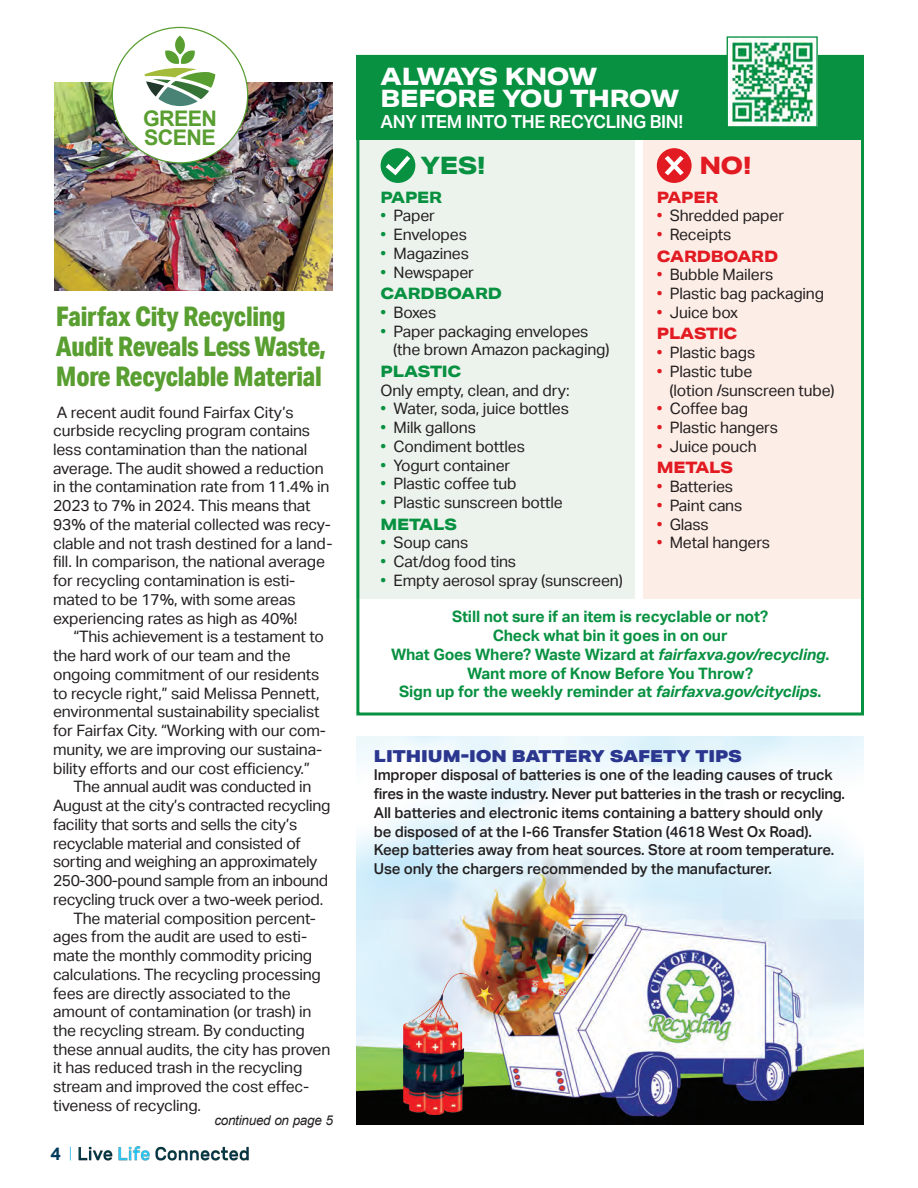
<style>
.page{position:relative;width:918px;height:1188px;background:#fff}
.page>*{position:absolute;margin:0;border:0;box-sizing:border-box;transform-origin:0 0}
.sustaining_member_name{font:800 27px/30px "Aktiv Grotesk Cd";letter-spacing:-.01em;color:#599e30}
.sustaining_member_name-2{font:800 24px "Aktiv Grotesk Ex";letter-spacing:-.02em;color:#fff}
.sustaining_member_name-3{font:800 24px "Aktiv Grotesk Ex";letter-spacing:-.05em;color:#fff}
.sustaining_member_name-4{font:800 24px "Aktiv Grotesk Ex";color:#079141}
.sustaining_member_name-5{font:800 24px "Aktiv Grotesk Ex";color:#e21a21}
.t1{font:700 21.45px "Arial";letter-spacing:-.03em;color:#599e30}
.sustaining_member_name-6{font:600 18px "Aktiv Grotesk";letter-spacing:-.02em;color:#fff}
.t2{font:700 18px "Aktiv Grotesk";color:#00395b}
.sustaining_member_name-7{font:900 16.5px "Aktiv Grotesk Ex";color:#2b368f}
.sustaining_member_name-8{font:15.75px/18.8px "Aktiv Grotesk";letter-spacing:-.01em;color:#231f20}
.sustaining_member_name-9{font:700 15.75px/18.8px "Aktiv Grotesk";letter-spacing:-.01em;color:#079141;text-align:center}
.sustaining_member_name-10{font:800 15.75px "Aktiv Grotesk Ex";letter-spacing:-.01em;color:#079141}
.sustaining_member_name-11{font:800 15.75px "Aktiv Grotesk Ex";letter-spacing:-.01em;color:#e21a21}
.sustaining_member_name-12{font:500 15px/18.8px "Aktiv Grotesk";letter-spacing:-.01em;color:#231f20}
.sustaining_member_name-13{font:italic 13.5px "Arial";letter-spacing:-.02em;color:#231f20}
.s1{color:#079141}
.s2{color:#e21a21}
.s3{font-style:italic}
</style>
<div class="page">
<img style="left:78px;top:1146px;width:171px;height:15px">
<svg style="left:70px;top:1147px;width:1px;height:13px"></svg>
<div style="left:356px;top:122px;width:279px;height:476px;background:#ecf3ec"></div>
<div style="left:644px;top:122px;width:220px;height:476px;background:#fcede6"></div>
<div style="left:356px;top:55px;width:508px;height:84px;background:#079141"></div>
<div style="left:356px;top:55px;width:508px;height:661px;border:3px solid #079141"></div>
<img style="left:55px;top:82px;width:278px;height:209px">
<div style="left:112px;top:27px;width:136px;height:136px;background:#fff;border-radius:50%"></div>
<svg style="left:145px;top:36px;width:70px;height:70px"></svg>
<img style="left:356px;top:737px;width:508px;height:388px">
<img style="left:404px;top:974px;width:90px;height:140px">
<div style="left:381px;top:148px;width:34px;height:35px;background:#079141;border-radius:50%"></div>
<svg style="left:386px;top:156px;width:24px;height:19px"></svg>
<div style="left:657px;top:148px;width:35px;height:35px;background:#e21a21;border-radius:50%"></div>
<svg style="left:665px;top:156px;width:19px;height:19px"></svg>
<img style="left:729px;top:38px;width:87px;height:88px">
<div style="left:727px;top:36px;width:91px;height:92px;border:1px solid #079141"></div>
<p class="t1" style="left:143px;top:105px;width:75px">GREEN</p>
<p class="t1" style="left:144px;top:123px;width:73px">SCENE</p>
<p class="sustaining_member_name" style="left:56px;top:301px;width:272px">Fairfax City Recycling<br>Audit Reveals Less Waste,<br>More Recyclable Material</p>
<p class="sustaining_member_name-8" style="left:53px;top:403px;width:281px">A recent audit found Fairfax City’s curbside recycling program contains less contamination than the national average. The audit showed a reduction in the contamination rate from 11.4% in 2023 to 7% in 2024. This means that 93% of the material collected was recy&shy;clable and not trash destined for a land&shy;fill. In comparison, the national average for recycling contamination is esti&shy;mated to be 17%, with some areas experiencing rates as high as 40%!</p>
<p class="sustaining_member_name-8" style="left:53px;top:628px;width:274px;text-indent:20px">“This achievement is a testament to the hard work of our team and the ongoing commitment of our residents to recycle right,” said Melissa Pennett, environmental sustainability specialist for Fairfax City. “Working with our com&shy;munity, we are improving our sustaina&shy;bility efforts and our cost efficiency.”</p>
<p class="sustaining_member_name-8" style="left:53px;top:778px;width:279px;text-indent:20px">The annual audit was conducted in August at the city’s contracted recycling facility that sorts and sells the city’s recyclable material and consisted of sorting and weighing an approximately 250-300-pound sample from an inbound recycling truck over a two-week period.</p>
<p class="sustaining_member_name-8" style="left:53px;top:909px;width:279px;text-indent:20px">The material composition percent&shy;ages from the audit are used to esti&shy;mate the monthly commodity pricing calculations. The recycling processing fees are directly associated to the amount of contamination (or trash) in the recycling stream. By conducting these annual audits, the city has proven it has reduced trash in the recycling stream and improved the cost effec&shy;tiveness of recycling.</p>
<p class="sustaining_member_name-13" style="left:214px;top:1112px;width:120px">continued on page 5</p>
<p class="t2" style="left:51px;top:1143px;width:12px">4</p>
<p class="sustaining_member_name-3" style="left:381px;top:61px;width:218px">ALWAYS KNOW</p>
<p class="sustaining_member_name-2" style="left:381px;top:83px;width:300px">BEFORE YOU THROW</p>
<p class="sustaining_member_name-6" style="left:381px;top:112px;width:304px">ANY ITEM INTO THE RECYCLING BIN!</p>
<p class="sustaining_member_name-4" style="left:421px;top:150px;width:66px">YES!</p>
<p class="sustaining_member_name-5" style="left:699px;top:150px;width:54px">NO!</p>
<p class="sustaining_member_name-10" style="left:381px;top:187px;width:63px">PAPER</p>
<p class="sustaining_member_name-8" style="left:381px;top:207px;width:56px"><span class="s1">•</span> Paper</p>
<p class="sustaining_member_name-8" style="left:381px;top:225px;width:88px"><span class="s1">•</span> Envelopes</p>
<p class="sustaining_member_name-8" style="left:381px;top:244px;width:90px"><span class="s1">•</span> Magazines</p>
<p class="sustaining_member_name-8" style="left:381px;top:263px;width:95px"><span class="s1">•</span> Newspaper</p>
<p class="sustaining_member_name-10" style="left:381px;top:284px;width:123px">CARDBOARD</p>
<p class="sustaining_member_name-8" style="left:381px;top:303px;width:57px"><span class="s1">•</span> Boxes</p>
<p class="sustaining_member_name-8" style="left:381px;top:322px;width:209px"><span class="s1">•</span> Paper packaging envelopes</p>
<p class="sustaining_member_name-8" style="left:393px;top:341px;width:218px">(the brown Amazon packaging)</p>
<p class="sustaining_member_name-10" style="left:381px;top:361px;width:82px">PLASTIC</p>
<p class="sustaining_member_name-8" style="left:381px;top:381px;width:191px">Only empty, clean, and dry:</p>
<p class="sustaining_member_name-8" style="left:381px;top:400px;width:190px"><span class="s1">•</span> Water, soda, juice bottles</p>
<p class="sustaining_member_name-8" style="left:381px;top:418px;width:97px"><span class="s1">•</span> Milk gallons</p>
<p class="sustaining_member_name-8" style="left:381px;top:437px;width:146px"><span class="s1">•</span> Condiment bottles</p>
<p class="sustaining_member_name-8" style="left:381px;top:456px;width:131px"><span class="s1">•</span> Yogurt container</p>
<p class="sustaining_member_name-8" style="left:381px;top:475px;width:137px"><span class="s1">•</span> Plastic coffee tub</p>
<p class="sustaining_member_name-8" style="left:381px;top:493px;width:184px"><span class="s1">•</span> Plastic sunscreen bottle</p>
<p class="sustaining_member_name-10" style="left:381px;top:514px;width:78px">METALS</p>
<p class="sustaining_member_name-8" style="left:381px;top:534px;width:89px"><span class="s1">•</span> Soup cans</p>
<p class="sustaining_member_name-8" style="left:381px;top:552px;width:137px"><span class="s1">•</span> Cat/dog food tins</p>
<p class="sustaining_member_name-8" style="left:381px;top:571px;width:244px"><span class="s1">•</span> Empty aerosol spray (sunscreen)</p>
<p class="sustaining_member_name-11" style="left:657px;top:187px;width:63px">PAPER</p>
<p class="sustaining_member_name-8" style="left:657px;top:207px;width:129px"><span class="s2">•</span> Shredded paper</p>
<p class="sustaining_member_name-8" style="left:657px;top:225px;width:76px"><span class="s2">•</span> Receipts</p>
<p class="sustaining_member_name-11" style="left:657px;top:246px;width:123px">CARDBOARD</p>
<p class="sustaining_member_name-8" style="left:657px;top:266px;width:118px"><span class="s2">•</span> Bubble Mailers</p>
<p class="sustaining_member_name-8" style="left:657px;top:284px;width:169px"><span class="s2">•</span> Plastic bag packaging</p>
<p class="sustaining_member_name-8" style="left:657px;top:303px;width:83px"><span class="s2">•</span> Juice box</p>
<p class="sustaining_member_name-11" style="left:657px;top:324px;width:82px">PLASTIC</p>
<p class="sustaining_member_name-8" style="left:657px;top:343px;width:100px"><span class="s2">•</span> Plastic bags</p>
<p class="sustaining_member_name-8" style="left:657px;top:362px;width:97px"><span class="s2">•</span> Plastic tube</p>
<p class="sustaining_member_name-8" style="left:670px;top:381px;width:167px">(lotion /sunscreen tube)</p>
<p class="sustaining_member_name-8" style="left:657px;top:400px;width:93px"><span class="s2">•</span> Coffee bag</p>
<p class="sustaining_member_name-8" style="left:657px;top:418px;width:123px"><span class="s2">•</span> Plastic hangers</p>
<p class="sustaining_member_name-8" style="left:657px;top:437px;width:102px"><span class="s2">•</span> Juice pouch</p>
<p class="sustaining_member_name-11" style="left:657px;top:458px;width:78px">METALS</p>
<p class="sustaining_member_name-8" style="left:657px;top:477px;width:78px"><span class="s2">•</span> Batteries</p>
<p class="sustaining_member_name-8" style="left:657px;top:496px;width:87px"><span class="s2">•</span> Paint cans</p>
<p class="sustaining_member_name-8" style="left:657px;top:515px;width:54px"><span class="s2">•</span> Glass</p>
<p class="sustaining_member_name-8" style="left:657px;top:533px;width:115px"><span class="s2">•</span> Metal hangers</p>
<p class="sustaining_member_name-9" style="left:452px;top:608px;width:318px">Still not sure if an item is recyclable or not?</p>
<p class="sustaining_member_name-9" style="left:493px;top:626px;width:236px">Check what bin it goes in on our</p>
<p class="sustaining_member_name-9" style="left:391px;top:645px;width:440px">What Goes Where? Waste Wizard at <span class="s3">fairfaxva.gov/recycling</span>.<br>Want more of Know Before You Throw?</p>
<p class="sustaining_member_name-9" style="left:399px;top:683px;width:424px">Sign up for the weekly reminder at <span class="s3">fairfaxva.gov/cityclips</span>.</p>
<p class="sustaining_member_name-7" style="left:374px;top:745px;width:370px">LITHIUM-ION BATTERY SAFETY TIPS</p>
<p class="sustaining_member_name-12" style="left:374px;top:766px;width:473px">Improper disposal of batteries is one of the leading causes of truck fires in the waste industry. Never put batteries in the trash or recycling.<br>All batteries and electronic items containing a battery should only<br>be disposed of at the I-66 Transfer Station (4618 West Ox Road).<br>Keep batteries away from heat sources. Store at room temperature.<br>Use only the chargers recommended by the manufacturer.</p>
</div>
